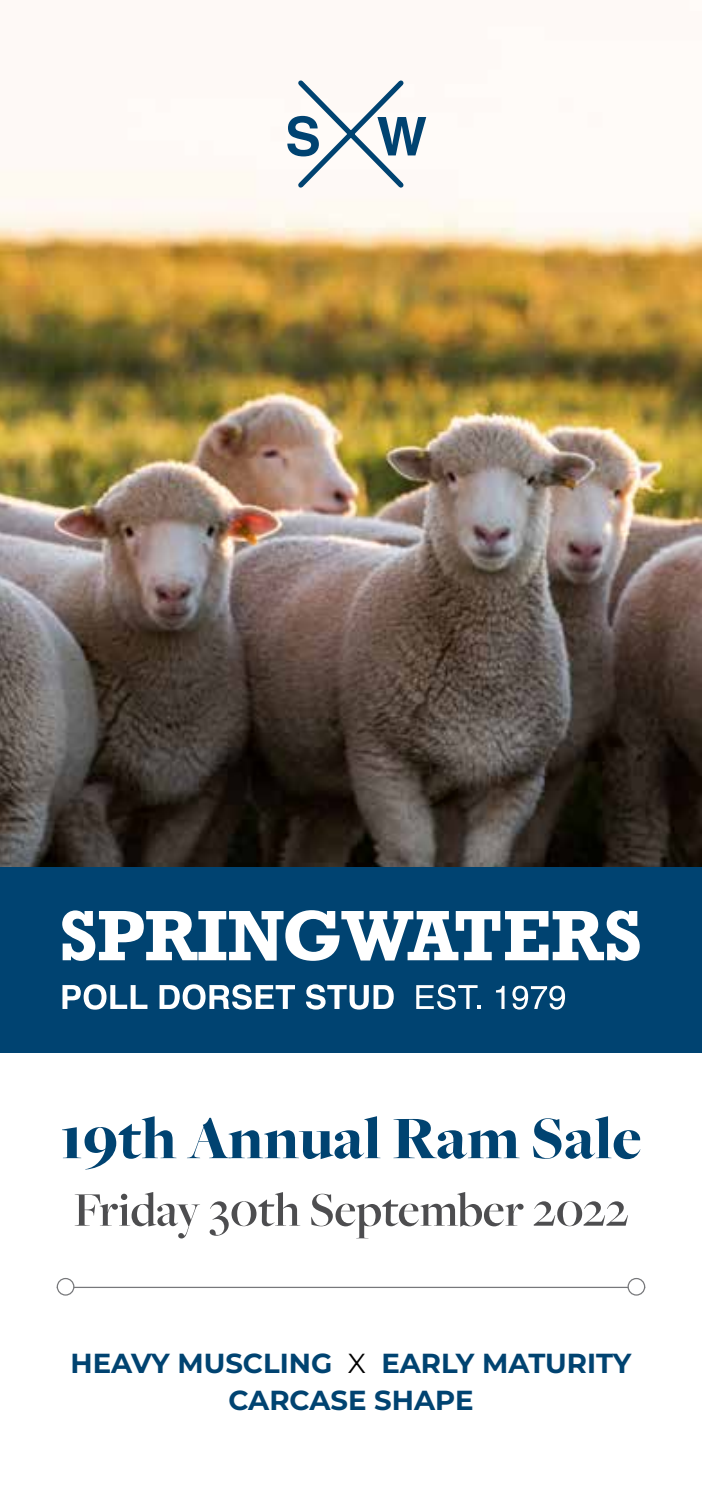
<style>
.page{position:relative;width:702px;height:1489px;background:#fff}
.page>*{position:absolute;margin:0;border:0;box-sizing:border-box;transform-origin:0 0}
.t1{font:900 62.5px "Freight Big Pro";color:#004371}
.t2{font:600 50px "Freight Big Pro";color:#4d4d4f}
.t3{font:100 27.5px/37.5px "Montserrat";color:#004371;text-align:center}
.s1{color:#000}
</style>
<div class="page">
<img style="left:0;top:117px;width:702px;height:750px">
<div style="left:0;top:867px;width:702px;height:185px;background:#004371"></div>
<svg style="left:62px;top:910px;width:577px;height:50px"></svg>
<svg style="left:62px;top:984px;width:85px;height:25px"></svg>
<svg style="left:159px;top:984px;width:136px;height:25px"></svg>
<svg style="left:306px;top:984px;width:88px;height:25px"></svg>
<svg style="left:416px;top:984px;width:64px;height:25px"></svg>
<svg style="left:496px;top:985px;width:8px;height:23px"></svg>
<svg style="left:512px;top:985px;width:53px;height:24px"></svg>
<svg style="left:287px;top:80px;width:139px;height:108px"></svg>
<hr style="left:57px;top:1286px;width:588px;height:1px;background:#77787b">
<div style="left:57px;top:1278px;width:17px;height:16px;background:#fff;border-radius:50%"></div>
<div style="left:57px;top:1277px;width:17px;height:18px;border:1px solid #77787b;border-radius:50%"></div>
<svg style="left:628px;top:1278px;width:16px;height:16px"></svg>
<div style="left:627px;top:1277px;width:18px;height:18px;border:1px solid #77787b;border-radius:50%"></div>
<h1 class="t1" style="left:60px;top:1096px;width:582px">19th Annual Ram Sale</h1>
<h2 class="t2" style="left:74px;top:1176px;width:556px">Friday 30th September 2022</h2>
<p class="t3" style="left:70px;top:1343px;width:562px">HEAVY MUSCLING <span class="s1">X</span> EARLY MATURITY<br>CARCASE SHAPE</p>
</div>
